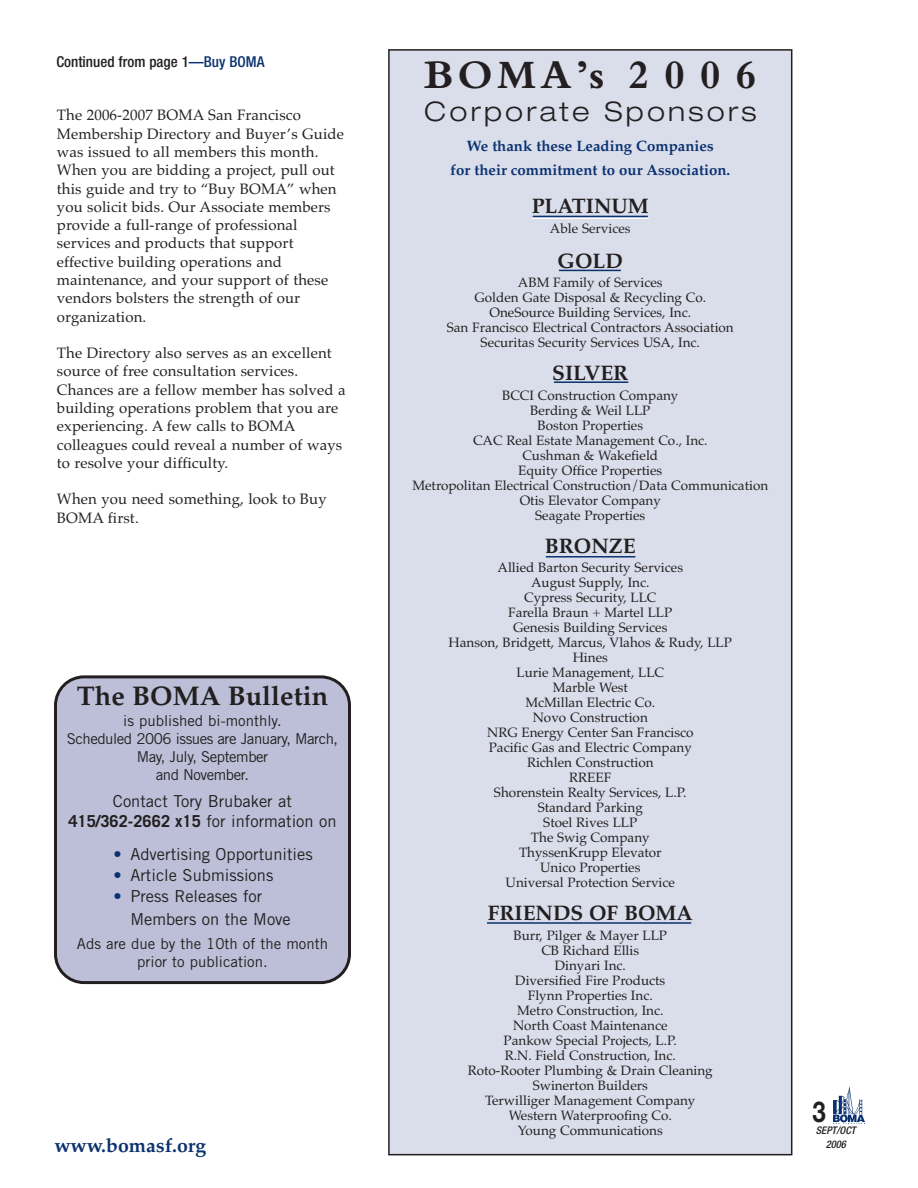
<style>
.page{position:relative;width:918px;height:1188px;background:#fff}
.page>*{position:absolute;margin:0;border:0;box-sizing:border-box;transform-origin:0 0}
.t1{font:700 42px "Bembo";color:#231f20}
.t2{font:700 28.8px "Helvetica Neue";color:#231f20;scale:.83 1}
.t3{font:300 expanded 27px "Helvetica Neue";letter-spacing:.12em;color:#231f20}
.t4{font:27px "Palatino Bold Os F";color:#231f20}
.t5{font:21px "Palatino Bold Os F";color:#231f20}
.t6{font:19.5px "Palatino Bold Os F";color:#0b3270}
.t7{font:16.5px/19.8px "Trade Gothic";color:#231f20;text-align:center}
.t8{font:15px/18.3px "Palatino";letter-spacing:.01em;color:#231f20}
.t9{font:15px/18px "Trade Gothic";letter-spacing:-.015em;color:#231f20;text-align:center}
.t10{font:15px/24px "Palatino Bold Os F";color:#0b3270;text-align:center}
.t11{font:500 condensed 15px "Helvetica Neue";color:#231f20}
.t12{font:13.5px/15px "Palatino";color:#231f20;text-align:center}
.t13{font:italic 500 condensed 10.5px/13.5px "Helvetica Neue";color:#231f20;text-align:center}
.s1{color:#0b3270}
.s2{font-weight:700}
</style>
<div class="page">
<div style="left:389px;top:50px;width:403px;height:1105px;background:#daddea"></div>
<div style="left:388px;top:49px;width:404px;height:1106px;border:2px solid #231f20"></div>
<hr style="left:532px;top:218px;width:117px;height:1px;background:#fff">
<hr style="left:533px;top:216px;width:115px;height:1px;background:#0b3270">
<hr style="left:559px;top:270px;width:62px;height:1px;background:#0b3270">
<hr style="left:554px;top:381px;width:74px;height:2px;background:#0b3270">
<hr style="left:546px;top:556px;width:89px;height:2px;background:#0b3270">
<hr style="left:487px;top:922px;width:204px;height:2px;background:#0b3270">
<img style="left:833px;top:1086px;width:31px;height:37px">
<div style="left:54px;top:675px;width:297px;height:309px;background:#bcbfd7"></div>
<p class="t11" style="left:57px;top:57px;width:209px">Continued from page 1<span class="s1">—Buy BOMA</span></p>
<p class="t8" style="left:57px;top:106px;width:289px">The 2006-2007 BOMA San Francisco Membership Directory and Buyer’s Guide was issued to all members this month.<br>When you are bidding a project, pull out this guide and try to “Buy BOMA” when you solicit bids. Our Associate members provide a full-range of professional services and products that support effective building operations and maintenance, and your support of these vendors bolsters the strength of our organization.</p>
<p class="t8" style="left:57px;top:344px;width:290px">The Directory also serves as an excellent source of free consultation services.<br>Chances are a fellow member has solved a building operations problem that you are experiencing. A few calls to BOMA colleagues could reveal a number of ways to resolve your difficulty.</p>
<p class="t8" style="left:57px;top:490px;width:271px">When you need something, look to Buy<br>BOMA first.</p>
<h3 class="t4" style="left:77px;top:686px;width:253px">The BOMA Bulletin</h3>
<p class="t9" style="left:67px;top:713px;width:273px">is published bi-monthly.<br>Scheduled 2006 issues are January, March,<br>May, July, September<br>and November.</p>
<p class="t7" style="left:68px;top:793px;width:270px">Contact Tory Brubaker at<br><span class="s2">415/362-2662 x15</span> for information on</p>
<p class="t7" style="left:114px;top:846px;width:201px"><span class="s1">•</span> Advertising Opportunities</p>
<p class="t7" style="left:114px;top:867px;width:161px"><span class="s1">•</span> Article Submissions</p>
<p class="t7" style="left:130px;top:887px;width:162px;line-height:22.5px;text-align:left;text-indent:-17px"><span class="s1">•</span> Press Releases for<br>Members on the Move</p>
<p class="t9" style="left:77px;top:936px;width:253px">Ads are due by the 10th of the month prior to publication.</p>
<h3 class="t6" style="left:54px;top:1138px;width:154px">www.bomasf.org</h3>
<h1 class="t1" style="left:424px;top:61px;width:334px">BOMA’s 2 0 0 6</h1>
<h3 class="t3" style="left:424px;top:102px;width:334px">Corporate Sponsors</h3>
<p class="t10" style="left:450px;top:136px;width:282px">We thank these Leading Companies<br>for their commitment to our Association.</p>
<h3 class="t5" style="left:532px;top:198px;width:119px">PLATINUM</h3>
<p class="t12" style="left:550px;top:221px;width:82px">Able Services</p>
<h3 class="t5" style="left:558px;top:253px;width:67px">GOLD</h3>
<p class="t12" style="left:447px;top:275px;width:289px">ABM Family of Services<br>Golden Gate Disposal &amp; Recycling Co.<br>OneSource Building Services, Inc.<br>San Francisco Electrical Contractors Association Securitas Security Services USA, Inc.</p>
<h3 class="t5" style="left:552px;top:365px;width:78px">SILVER</h3>
<p class="t12" style="left:412px;top:388px;width:357px">BCCI Construction Company<br>Berding &amp; Weil LLP<br>Boston Properties<br>CAC Real Estate Management Co., Inc.<br>Cushman &amp; Wakefield<br>Equity Office Properties<br>Metropolitan Electrical Construction/Data Communication<br>Otis Elevator Company<br>Seagate Properties</p>
<h3 class="t5" style="left:545px;top:538px;width:92px">BRONZE</h3>
<p class="t12" style="left:449px;top:560px;width:285px">Allied Barton Security Services<br>August Supply, Inc.<br>Cypress Security, LLC<br>Farella Braun + Martel LLP<br>Genesis Building Services<br>Hanson, Bridgett, Marcus, Vlahos &amp; Rudy, LLP<br>Hines<br>Lurie Management, LLC<br>Marble West<br>McMillan Electric Co.<br>Novo Construction<br>NRG Energy Center San Francisco<br>Pacific Gas and Electric Company<br>Richlen Construction<br>RREEF<br>Shorenstein Realty Services, L.P.<br>Standard Parking<br>Stoel Rives LLP<br>The Swig Company<br>ThyssenKrupp Elevator<br>Unico Properties<br>Universal Protection Service</p>
<h3 class="t5" style="left:488px;top:905px;width:207px">FRIENDS OF BOMA</h3>
<p class="t12" style="left:468px;top:928px;width:247px">Burr, Pilger &amp; Mayer LLP<br>CB Richard Ellis<br>Dinyari Inc.<br>Diversified Fire Products<br>Flynn Properties Inc.<br>Metro Construction, Inc.<br>North Coast Maintenance<br>Pankow Special Projects, L.P.<br>R.N. Field Construction, Inc.<br>Roto-Rooter Plumbing &amp; Drain Cleaning<br>Swinerton Builders<br>Terwilliger Management Company<br>Western Waterproofing Co.<br>Young Communications</p>
<h2 class="t2" style="left:812px;top:1101px;width:18px">3</h2>
<p class="t13" style="left:816px;top:1125px;width:41px">SEPT/OCT<br>2006</p>
</div>
